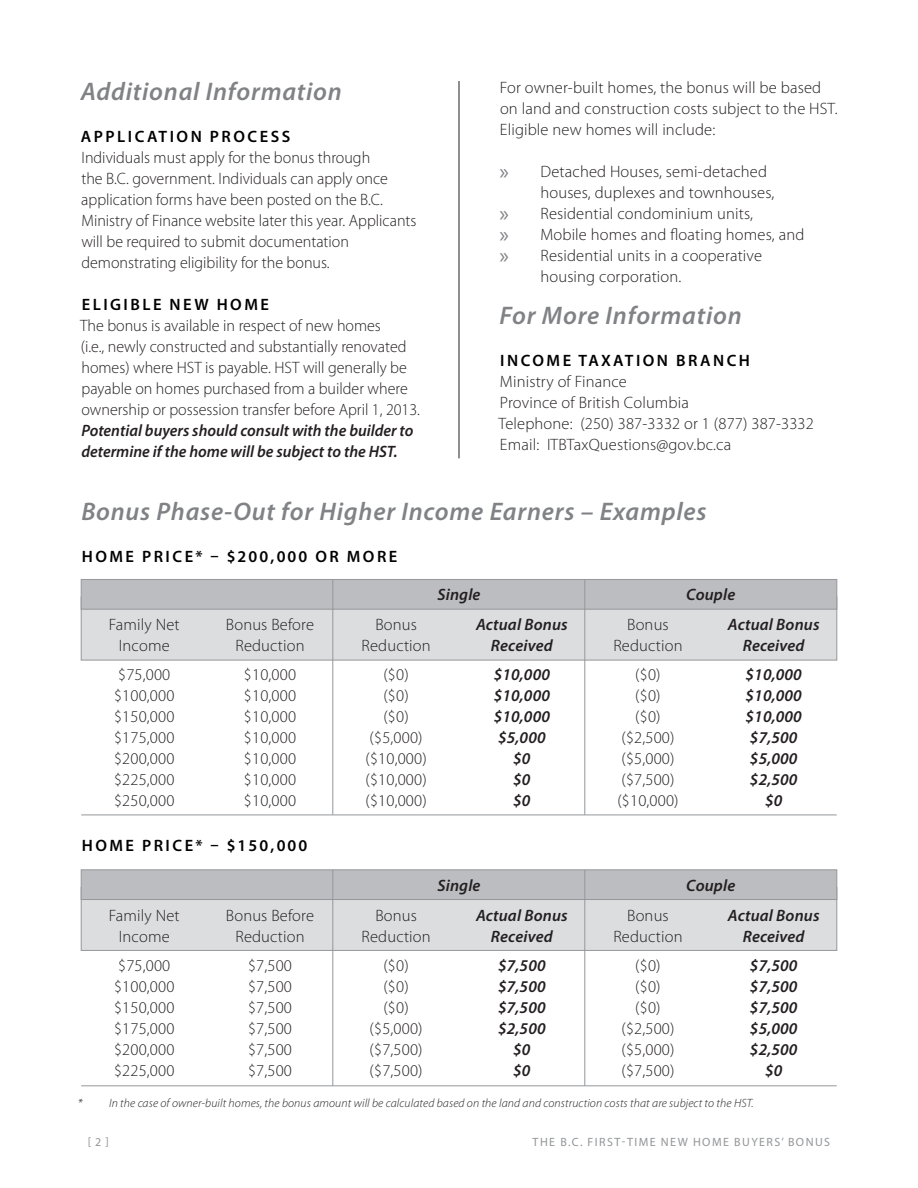
<style>
.page{position:relative;width:918px;height:1188px;background:#fff}
.page>*{position:absolute;margin:0;border:0;box-sizing:border-box;transform-origin:0 0}
.t1{font:italic 600 25.5px "Myriad Pro";letter-spacing:.03em;color:#808285}
.t2{font:300 16.5px/21px "Myriad Pro";letter-spacing:.01em;color:#231f20;text-align:center}
.t3{font:italic 600 16.5px/21px "Myriad Pro";letter-spacing:.01em;color:#231f20;text-align:center}
.t4{font:600 16.5px "Myriad Pro";letter-spacing:.15em;color:#000}
.t5{font:italic 300 12px "Myriad Pro";letter-spacing:.01em;color:#231f20}
.t6{font:12px "Myriad Pro";letter-spacing:.12em;color:#939598}
.s1{font-weight:600;font-style:italic}
.s2{font-weight:400;font-size:22.65px;color:#808285}
</style>
<div class="page">
<div style="left:81px;top:597px;width:756px;height:63px;background:#dcdddf;border:1px solid #95979a"></div>
<div style="left:81px;top:579px;width:756px;height:30px;background:#bcbdc0;border:1px solid #95979a"></div>
<hr style="left:333px;top:580px;width:1px;height:235px;background:#95979a">
<hr style="left:585px;top:580px;width:1px;height:235px;background:#95979a">
<hr style="left:81px;top:815px;width:756px;height:1px;background:#95979a">
<hr style="left:459px;top:81px;width:1px;height:377px;background:#231f20">
<div style="left:81px;top:887px;width:756px;height:64px;background:#dcdddf;border:1px solid #95979a"></div>
<div style="left:81px;top:870px;width:756px;height:30px;background:#bcbdc0;border:1px solid #95979a"></div>
<hr style="left:333px;top:870px;width:1px;height:216px;background:#95979a">
<hr style="left:585px;top:870px;width:1px;height:216px;background:#95979a">
<hr style="left:81px;top:1086px;width:756px;height:1px;background:#95979a">
<p class="t1" style="left:81px;top:78px;width:263px">Additional Information</p>
<p class="t4" style="left:81px;top:127px;width:211px">APPLICATION PROCESS</p>
<p class="t2" style="left:81px;top:147px;width:337px;text-align:left">Individuals must apply for the bonus through<br>the B.C. government. Individuals can apply once application forms have been posted on the B.C.<br>Ministry of Finance website later this year. Applicants will be required to submit documentation demonstrating eligibility for the bonus.</p>
<p class="t4" style="left:82px;top:295px;width:189px">ELIGIBLE NEW HOME</p>
<p class="t2" style="left:80px;top:315px;width:341px;text-align:left">The bonus is available in respect of new homes<br>(i.e., newly constructed and substantially renovated homes) where HST is payable. HST will generally be payable on homes purchased from a builder where ownership or possession transfer before April 1, 2013.<br><span class="s1">Potential buyers should consult with the builder to determine if the home will be subject to the HST.</span></p>
<p class="t2" style="left:500px;top:78px;width:339px;text-align:left">For owner-built homes, the bonus will be based on land and construction costs subject to the HST.<br>Eligible new homes will include:</p>
<p class="t2" style="left:540px;top:162px;width:235px;text-align:left;text-indent:-41px"><span class="s2">»</span> Detached Houses, semi-detached houses, duplexes and townhouses,</p>
<p class="t2" style="left:499px;top:204px;width:255px"><span class="s2">»</span> Residential condominium units,</p>
<p class="t2" style="left:499px;top:225px;width:306px"><span class="s2">»</span> Mobile homes and floating homes, and</p>
<p class="t2" style="left:540px;top:246px;width:223px;text-align:left;text-indent:-41px"><span class="s2">»</span> Residential units in a cooperative housing corporation.</p>
<p class="t1" style="left:500px;top:302px;width:244px">For More Information</p>
<p class="t4" style="left:500px;top:352px;width:251px">INCOME TAXATION BRANCH</p>
<p class="t2" style="left:500px;top:372px;width:129px">Ministry of Finance</p>
<p class="t2" style="left:500px;top:393px;width:191px">Province of British Columbia</p>
<p class="t2" style="left:499px;top:414px;width:317px">Telephone: (250) 387-3332 or 1 (877) 387-3332</p>
<p class="t2" style="left:500px;top:435px;width:233px">Email: ITBTaxQuestions@gov.bc.ca</p>
<p class="t1" style="left:81px;top:497px;width:627px">Bonus Phase-Out for Higher Income Earners – Examples</p>
<p class="t4" style="left:82px;top:547px;width:317px">HOME PRICE* – $200,000 OR MORE</p>
<p class="t2" style="left:109px;top:615px;width:72px">Family Net<br>Income</p>
<p class="t2" style="left:118px;top:665px;width:54px">$75,000</p>
<p class="t2" style="left:114px;top:686px;width:62px">$100,000</p>
<p class="t2" style="left:114px;top:707px;width:62px">$150,000</p>
<p class="t2" style="left:114px;top:728px;width:62px">$175,000</p>
<p class="t2" style="left:114px;top:749px;width:62px">$200,000</p>
<p class="t2" style="left:114px;top:770px;width:62px">$225,000</p>
<p class="t2" style="left:114px;top:791px;width:62px">$250,000</p>
<p class="t2" style="left:226px;top:615px;width:90px">Bonus Before<br>Reduction</p>
<p class="t2" style="left:244px;top:665px;width:54px">$10,000</p>
<p class="t2" style="left:244px;top:686px;width:54px">$10,000</p>
<p class="t2" style="left:244px;top:707px;width:54px">$10,000</p>
<p class="t2" style="left:244px;top:728px;width:54px">$10,000</p>
<p class="t2" style="left:244px;top:749px;width:54px">$10,000</p>
<p class="t2" style="left:244px;top:770px;width:54px">$10,000</p>
<p class="t2" style="left:244px;top:791px;width:54px">$10,000</p>
<p class="t4" style="left:82px;top:837px;width:227px">HOME PRICE* – $150,000</p>
<p class="t2" style="left:109px;top:905px;width:72px">Family Net<br>Income</p>
<p class="t2" style="left:118px;top:955px;width:54px">$75,000</p>
<p class="t2" style="left:114px;top:976px;width:62px">$100,000</p>
<p class="t2" style="left:114px;top:997px;width:62px">$150,000</p>
<p class="t2" style="left:114px;top:1018px;width:62px">$175,000</p>
<p class="t2" style="left:114px;top:1039px;width:62px">$200,000</p>
<p class="t2" style="left:114px;top:1060px;width:62px">$225,000</p>
<p class="t2" style="left:226px;top:905px;width:90px">Bonus Before<br>Reduction</p>
<p class="t2" style="left:248px;top:955px;width:45px">$7,500</p>
<p class="t2" style="left:248px;top:976px;width:45px">$7,500</p>
<p class="t2" style="left:248px;top:997px;width:45px">$7,500</p>
<p class="t2" style="left:248px;top:1018px;width:45px">$7,500</p>
<p class="t2" style="left:248px;top:1039px;width:45px">$7,500</p>
<p class="t2" style="left:248px;top:1060px;width:45px">$7,500</p>
<p class="t2" style="left:362px;top:615px;width:71px">Bonus<br>Reduction</p>
<p class="t2" style="left:383px;top:665px;width:27px">($0)</p>
<p class="t2" style="left:383px;top:686px;width:27px">($0)</p>
<p class="t2" style="left:383px;top:707px;width:27px">($0)</p>
<p class="t2" style="left:370px;top:728px;width:55px">($5,000)</p>
<p class="t2" style="left:366px;top:749px;width:63px">($10,000)</p>
<p class="t2" style="left:366px;top:770px;width:63px">($10,000)</p>
<p class="t2" style="left:366px;top:791px;width:63px">($10,000)</p>
<p class="t3" style="left:438px;top:585px;width:45px">Single</p>
<p class="t3" style="left:686px;top:585px;width:51px">Couple</p>
<p class="t3" style="left:476px;top:615px;width:93px">Actual Bonus<br>Received</p>
<p class="t3" style="left:494px;top:665px;width:58px">$10,000</p>
<p class="t3" style="left:494px;top:686px;width:58px">$10,000</p>
<p class="t3" style="left:494px;top:707px;width:58px">$10,000</p>
<p class="t3" style="left:498px;top:728px;width:49px">$5,000</p>
<p class="t3" style="left:513px;top:749px;width:19px">$0</p>
<p class="t3" style="left:513px;top:770px;width:19px">$0</p>
<p class="t3" style="left:513px;top:791px;width:19px">$0</p>
<p class="t2" style="left:613px;top:615px;width:71px">Bonus<br>Reduction</p>
<p class="t2" style="left:635px;top:665px;width:27px">($0)</p>
<p class="t2" style="left:635px;top:686px;width:27px">($0)</p>
<p class="t2" style="left:635px;top:707px;width:27px">($0)</p>
<p class="t2" style="left:621px;top:728px;width:55px">($2,500)</p>
<p class="t2" style="left:621px;top:749px;width:55px">($5,000)</p>
<p class="t2" style="left:621px;top:770px;width:55px">($7,500)</p>
<p class="t2" style="left:617px;top:791px;width:63px">($10,000)</p>
<p class="t3" style="left:728px;top:615px;width:93px">Actual Bonus<br>Received</p>
<p class="t3" style="left:746px;top:665px;width:58px">$10,000</p>
<p class="t3" style="left:746px;top:686px;width:58px">$10,000</p>
<p class="t3" style="left:746px;top:707px;width:58px">$10,000</p>
<p class="t3" style="left:750px;top:728px;width:49px">$7,500</p>
<p class="t3" style="left:750px;top:749px;width:49px">$5,000</p>
<p class="t3" style="left:750px;top:770px;width:49px">$2,500</p>
<p class="t3" style="left:765px;top:791px;width:19px">$0</p>
<p class="t2" style="left:362px;top:905px;width:71px">Bonus<br>Reduction</p>
<p class="t2" style="left:383px;top:955px;width:27px">($0)</p>
<p class="t2" style="left:383px;top:976px;width:27px">($0)</p>
<p class="t2" style="left:383px;top:997px;width:27px">($0)</p>
<p class="t2" style="left:370px;top:1018px;width:55px">($5,000)</p>
<p class="t2" style="left:370px;top:1039px;width:55px">($7,500)</p>
<p class="t2" style="left:370px;top:1060px;width:55px">($7,500)</p>
<p class="t3" style="left:438px;top:875px;width:45px">Single</p>
<p class="t3" style="left:686px;top:875px;width:51px">Couple</p>
<p class="t3" style="left:476px;top:905px;width:93px">Actual Bonus<br>Received</p>
<p class="t3" style="left:498px;top:955px;width:49px">$7,500</p>
<p class="t3" style="left:498px;top:976px;width:49px">$7,500</p>
<p class="t3" style="left:498px;top:997px;width:49px">$7,500</p>
<p class="t3" style="left:498px;top:1018px;width:49px">$2,500</p>
<p class="t3" style="left:513px;top:1039px;width:19px">$0</p>
<p class="t3" style="left:513px;top:1060px;width:19px">$0</p>
<p class="t2" style="left:613px;top:905px;width:71px">Bonus<br>Reduction</p>
<p class="t2" style="left:635px;top:955px;width:27px">($0)</p>
<p class="t2" style="left:635px;top:976px;width:27px">($0)</p>
<p class="t2" style="left:635px;top:997px;width:27px">($0)</p>
<p class="t2" style="left:621px;top:1018px;width:55px">($2,500)</p>
<p class="t2" style="left:621px;top:1039px;width:55px">($5,000)</p>
<p class="t2" style="left:621px;top:1060px;width:55px">($7,500)</p>
<p class="t3" style="left:728px;top:905px;width:93px">Actual Bonus<br>Received</p>
<p class="t3" style="left:750px;top:955px;width:49px">$7,500</p>
<p class="t3" style="left:750px;top:976px;width:49px">$7,500</p>
<p class="t3" style="left:750px;top:997px;width:49px">$7,500</p>
<p class="t3" style="left:750px;top:1018px;width:49px">$5,000</p>
<p class="t3" style="left:750px;top:1039px;width:49px">$2,500</p>
<p class="t3" style="left:765px;top:1060px;width:19px">$0</p>
<p class="t5" style="left:78px;top:1097px;width:677px">* In the case of owner-built homes, the bonus amount will be calculated based on the land and construction costs that are subject to the HST.</p>
<p class="t6" style="left:88px;top:1135px;width:23px">[2]</p>
<p class="t6" style="left:533px;top:1135px;width:299px">THE B.C. FIRST-TIME NEW HOME BUYERS’ BONUS</p>
</div>
